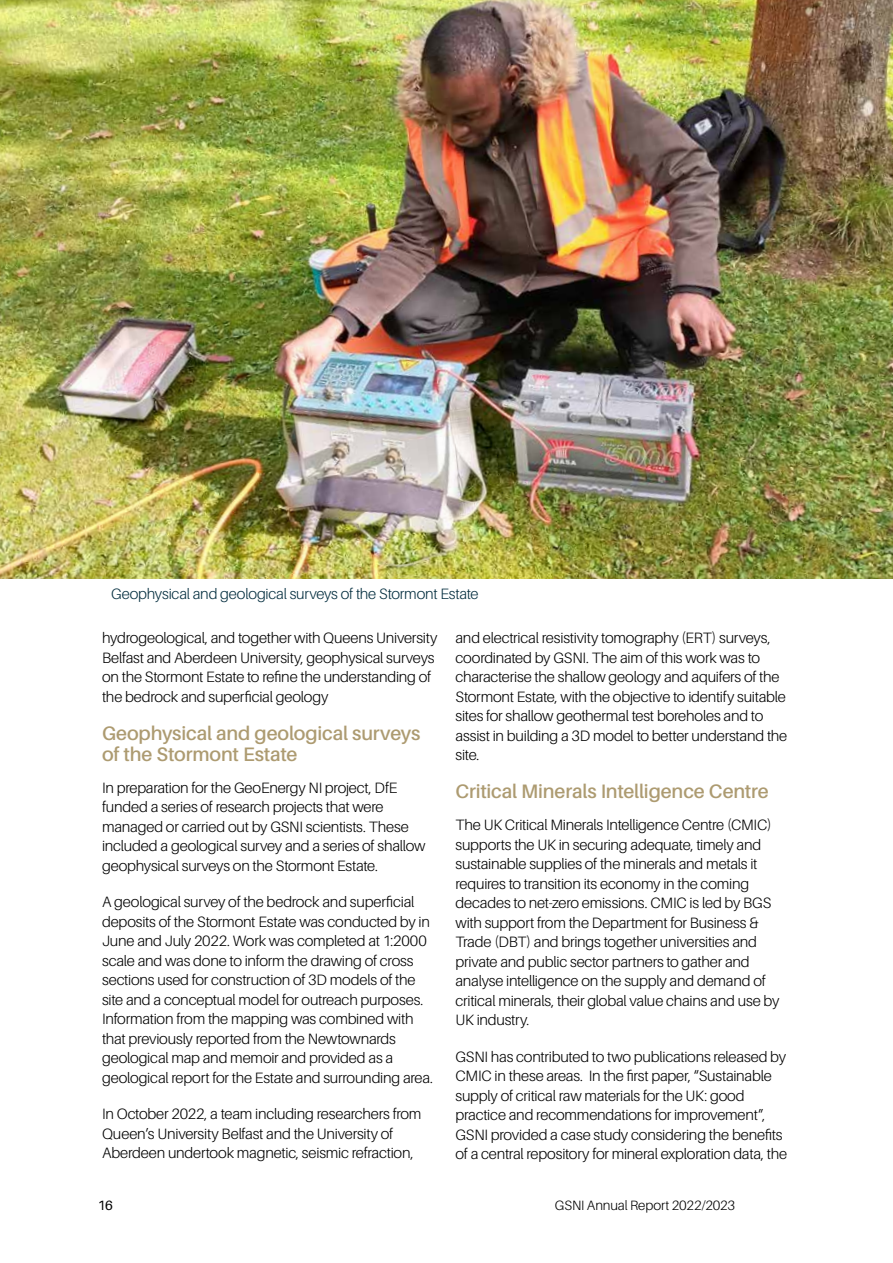
<style>
.page{position:relative;width:893px;height:1263px;background:#fff}
.page>*{position:absolute;margin:0;border:0;box-sizing:border-box;transform-origin:0 0}
.t1{font:600 19.5px/21px "Aileron";letter-spacing:-.01em;color:#ad9b71}
.t2{font:300 15px/19.5px "Aileron";letter-spacing:-.015em;color:#000}
.t3{font:300 15px "Aileron";letter-spacing:-.015em;color:#042e3f}
.t4{font:300 13.5px "Aileron";letter-spacing:-.005em;color:#000}
.t5{font:13.5px "Aileron";color:#000}
</style>
<div class="page">
<img style="left:0;top:0;width:893px;height:579px">
<p class="t3" style="left:111px;top:585px;width:369px">Geophysical and geological surveys of the Stormont Estate</p>
<p class="t2" style="left:102px;top:628px;width:337px">hydrogeological, and together with Queens University Belfast and Aberdeen University, geophysical surveys on the Stormont Estate to refine the understanding of the bedrock and superficial geology</p>
<h1 class="t1" style="left:102px;top:722px;width:320px">Geophysical and geological surveys of the Stormont Estate</h1>
<p class="t2" style="left:102px;top:778px;width:325px">In preparation for the GeoEnergy NI project, DfE funded a series of research projects that were managed or carried out by GSNI scientists. These included a geological survey and a series of shallow geophysical surveys on the Stormont Estate.</p>
<p class="t2" style="left:102px;top:892px;width:333px">A geological survey of the bedrock and superficial deposits of the Stormont Estate was conducted by in June and July 2022. Work was completed at 1:2000 scale and was done to inform the drawing of cross sections used for construction of 3D models of the site and a conceptual model for outreach purposes.<br>Information from the mapping was combined with that previously reported from the Newtownards geological map and memoir and provided as a geological report for the Estate and surrounding area.</p>
<p class="t2" style="left:102px;top:1104px;width:321px">In October 2022, a team including researchers from<br>Queen’s University Belfast and the University of<br>Aberdeen undertook magnetic, seismic refraction,</p>
<p class="t2" style="left:455px;top:628px;width:333px">and electrical resistivity tomography (ERT) surveys, coordinated by GSNI. The aim of this work was to characterise the shallow geology and aquifers of the Stormont Estate, with the objective to identify suitable sites for shallow geothermal test boreholes and to assist in building a 3D model to better understand the site.</p>
<h1 class="t1" style="left:455px;top:781px;width:315px">Critical Minerals Intelligence Centre</h1>
<p class="t2" style="left:455px;top:815px;width:325px">The UK Critical Minerals Intelligence Centre (CMIC) supports the UK in securing adequate, timely and sustainable supplies of the minerals and metals it requires to transition its economy in the coming decades to net-zero emissions. CMIC is led by BGS with support from the Department for Business &amp; Trade (DBT) and brings together universities and private and public sector partners to gather and analyse intelligence on the supply and demand of critical minerals, their global value chains and use by UK industry.</p>
<p class="t2" style="left:455px;top:1047px;width:333px">GSNI has contributed to two publications released by CMIC in these areas. In the first paper, “Sustainable supply of critical raw materials for the UK: good practice and recommendations for improvement”, GSNI provided a case study considering the benefits of a central repository for mineral exploration data, the</p>
<p class="t5" style="left:98px;top:1197px;width:17px">16</p>
<p class="t4" style="left:555px;top:1197px;width:182px">GSNI Annual Report 2022/2023</p>
</div>
